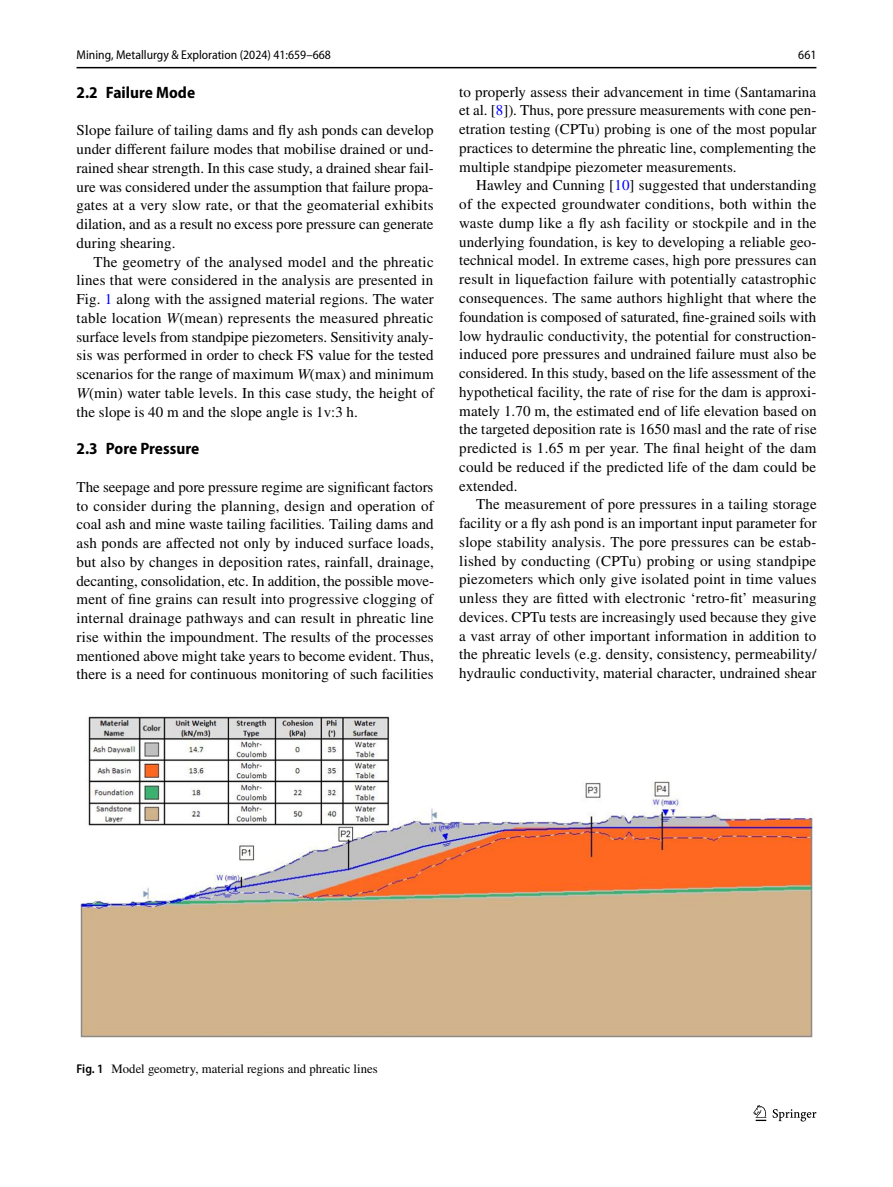
<style>
.page{position:relative;width:893px;height:1187px;background:#fff}
.page>*{position:absolute;margin:0;border:0;box-sizing:border-box;transform-origin:0 0}
.t1{font:700 semi-condensed 16.5px "Myriad Pro";color:#000}
.t2{font:15px/18.8px "STIX";letter-spacing:.005em;color:#000;text-align:justify}
.t3{font:12.75px "STIX";color:#000}
.t4{font:semi-condensed 12.75px "Myriad Pro";color:#000}
.s1{color:#00f}
.s2{font-style:italic}
.s3{font-family:"Myriad Pro";font-weight:600;font-stretch:semi-condensed}
</style>
<div class="page">
<hr style="left:77px;top:67px;width:739px;height:1px;background:#000">
<svg style="left:753px;top:1105px;width:13px;height:15px"></svg>
<svg style="left:773px;top:1109px;width:43px;height:12px"></svg>
<img style="left:81px;top:716px;width:731px;height:321px">
<p class="t4" style="left:77px;top:48px;width:256px">Mining, Metallurgy &amp; Exploration (2024) 41:659–668</p>
<p class="t4" style="left:798px;top:48px;width:20px">661</p>
<p class="t1" style="left:77px;top:83px;width:120px">2.2 Failure Mode</p>
<p class="t2" style="left:77px;top:122px;width:359px">Slope failure of tailing dams and fly ash ponds can develop under different failure modes that mobilise drained or und&shy;rained shear strength. In this case study, a drained shear fail&shy;ure was considered under the assumption that failure propa&shy;gates at a very slow rate, or that the geomaterial exhibits dilation, and as a result no excess pore pressure can generate during shearing.</p>
<p class="t2" style="left:77px;top:253px;width:359px;text-indent:17px">The geometry of the analysed model and the phreatic lines that were considered in the analysis are presented in Fig. <span class="s1">1</span> along with the assigned material regions. The water table location <span class="s2">W</span>(mean) represents the measured phreatic surface levels from standpipe piezometers. Sensitivity analy&shy;sis was performed in order to check FS value for the tested scenarios for the range of maximum <span class="s2">W</span>(max) and minimum <span class="s2">W</span>(min) water table levels. In this case study, the height of the slope is 40 m and the slope angle is 1v:3 h.</p>
<p class="t1" style="left:77px;top:439px;width:124px">2.3 Pore Pressure</p>
<p class="t2" style="left:77px;top:478px;width:359px">The seepage and pore pressure regime are significant factors to consider during the planning, design and operation of coal ash and mine waste tailing facilities<span class="s2">.</span> Tailing dams and ash ponds are affected not only by induced surface loads, but also by changes in deposition rates, rainfall, drainage, decanting, consolidation, etc. In addition, the possible move&shy;ment of fine grains can result into progressive clogging of internal drainage pathways and can result in phreatic line rise within the impoundment. The results of the processes mentioned above might take years to become evident. Thus, there is a need for continuous monitoring of such facilities</p>
<p class="t2" style="left:459px;top:83px;width:359px">to properly assess their advancement in time (Santamarina et al. [<span class="s1">8</span>]). Thus, pore pressure measurements with cone pen&shy;etration testing (CPTu) probing is one of the most popular practices to determine the phreatic line, complementing the multiple standpipe piezometer measurements.</p>
<p class="t2" style="left:459px;top:177px;width:359px;text-indent:17px">Hawley and Cunning [<span class="s1">10</span>] suggested that understanding of the expected groundwater conditions, both within the waste dump like a fly ash facility or stockpile and in the underlying foundation, is key to developing a reliable geo&shy;technical model. In extreme cases, high pore pressures can result in liquefaction failure with potentially catastrophic consequences. The same authors highlight that where the foundation is composed of saturated, fine-grained soils with low hydraulic conductivity, the potential for construction&shy;induced pore pressures and undrained failure must also be considered. In this study, based on the life assessment of the hypothetical facility, the rate of rise for the dam is approxi&shy;mately 1.70 m, the estimated end of life elevation based on the targeted deposition rate is 1650 masl and the rate of rise predicted is 1.65 m per year. The final height of the dam could be reduced if the predicted life of the dam could be extended.</p>
<p class="t2" style="left:459px;top:496px;width:359px;text-indent:17px">The measurement of pore pressures in a tailing storage facility or a fly ash pond is an important input parameter for slope stability analysis. The pore pressures can be estab&shy;lished by conducting (CPTu) probing or using standpipe piezometers which only give isolated point in time values unless they are fitted with electronic ‘retro-fit’ measuring devices. CPTu tests are increasingly used because they give a vast array of other important information in addition to the phreatic levels (e.g. density, consistency, permeability/ hydraulic conductivity, material character, undrained shear</p>
<p class="t3" style="left:77px;top:1059px;width:303px"><span class="s3">Fig. 1</span> Model geometry, material regions and phreatic lines</p>
</div>
